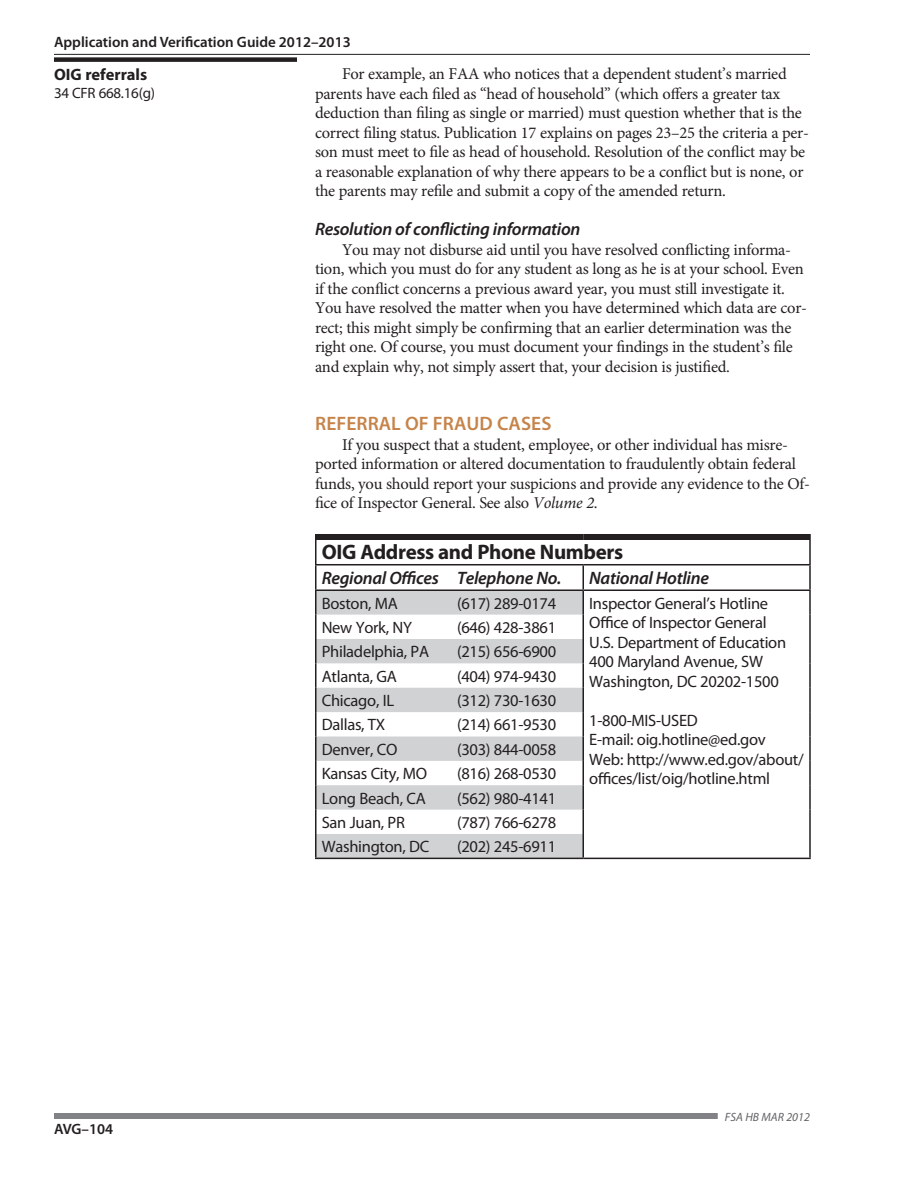
<style>
.page{position:relative;width:918px;height:1188px;background:#fff}
.page>*{position:absolute;margin:0;border:0;box-sizing:border-box;transform-origin:0 0}
.Subhead_2{font:700 21px "Myriad Pro";letter-spacing:-.015em;color:#231f20}
.Subhead{font:600 19.5px "Myriad Pro";letter-spacing:.005em;color:#c6844a}
.Subhead_2-2{font:italic 600 18px "Myriad Pro";letter-spacing:-.015em;color:#231f20}
.Body_Text{font:16.5px/19.5px "Minion Pro";letter-spacing:-.015em;color:#231f20}
.Subhead_2-3{font:16.5px/19.5px "Myriad Pro";letter-spacing:-.015em;color:#231f20}
.sidebar_title{font:700 16.5px "Myriad Pro";color:#231f20}
.t1{font:600 15px "Myriad Pro";color:#231f20}
.sidebar_text{font:15px "Myriad Pro";letter-spacing:-.015em;color:#231f20}
.t2{font:italic 12px "Myriad Pro";color:#636366}
.s1{font-style:italic}
</style>
<div class="page">
<hr style="left:54px;top:54px;width:756px;height:1px;background:#231f20">
<div style="left:54px;top:1113px;width:664px;height:6px;background:#808285"></div>
<svg style="left:316px;top:591px;width:267px;height:267px;fill:#d1d2d4"></svg>
<hr style="left:809px;top:565px;width:2px;height:24px;background:#231f20">
<hr style="left:315px;top:589px;width:136px;height:2px;background:#231f20">
<hr style="left:451px;top:589px;width:132px;height:2px;background:#231f20">
<hr style="left:583px;top:589px;width:228px;height:2px;background:#231f20">
<hr style="left:809px;top:591px;width:2px;height:24px;background:#231f20">
<hr style="left:809px;top:615px;width:2px;height:24px;background:#231f20">
<hr style="left:809px;top:639px;width:2px;height:24px;background:#231f20">
<hr style="left:809px;top:663px;width:2px;height:25px;background:#231f20">
<hr style="left:809px;top:688px;width:2px;height:24px;background:#231f20">
<hr style="left:809px;top:712px;width:2px;height:24px;background:#231f20">
<hr style="left:809px;top:736px;width:2px;height:25px;background:#231f20">
<hr style="left:809px;top:761px;width:2px;height:24px;background:#231f20">
<hr style="left:809px;top:785px;width:2px;height:25px;background:#231f20">
<hr style="left:809px;top:810px;width:2px;height:24px;background:#231f20">
<svg style="left:583px;top:565px;width:1px;height:293px"></svg>
<hr style="left:809px;top:834px;width:2px;height:24px;background:#231f20">
<hr style="left:315px;top:858px;width:136px;height:1px;background:#231f20">
<hr style="left:451px;top:858px;width:132px;height:1px;background:#231f20">
<hr style="left:583px;top:858px;width:228px;height:1px;background:#231f20">
<div style="left:315px;top:534px;width:136px;height:6px;background:#231f20"></div>
<div style="left:451px;top:534px;width:132px;height:6px;background:#231f20"></div>
<div style="left:583px;top:534px;width:228px;height:6px;background:#231f20"></div>
<svg style="left:315px;top:540px;width:1px;height:318px"></svg>
<hr style="left:809px;top:540px;width:2px;height:24px;background:#231f20">
<hr style="left:315px;top:564px;width:136px;height:1px;background:#231f20">
<hr style="left:451px;top:564px;width:132px;height:1px;background:#231f20">
<hr style="left:583px;top:564px;width:228px;height:1px;background:#231f20">
<div style="left:54px;top:57px;width:243px;height:5px;background:#231f20"></div>
<p class="t1" style="left:54px;top:33px;width:298px">Application and Verification Guide 2012–2013</p>
<p class="sidebar_title" style="left:54px;top:64px;width:95px">OIG referrals</p>
<p class="sidebar_text" style="left:54px;top:84px;width:103px">34 CFR 668.16(g)</p>
<p class="t1" style="left:54px;top:1119px;width:61px">AVG–104</p>
<p class="Body_Text" style="left:315px;top:65px;width:495px;text-indent:27px">For example, an FAA who notices that a dependent student’s married parents have each filed as “head of household” (which offers a greater tax deduction than filing as single or married) must question whether that is the correct filing status. Publication 17 explains on pages 23–25 the criteria a per&shy;son must meet to file as head of household. Resolution of the conflict may be a reasonable explanation of why there appears to be a conflict but is none, or the parents may refile and submit a copy of the amended return.</p>
<p class="Subhead_2-2" style="left:315px;top:218px;width:267px">Resolution of conflicting information</p>
<p class="Body_Text" style="left:315px;top:240px;width:494px;text-indent:27px">You may not disburse aid until you have resolved conflicting informa&shy;tion, which you must do for any student as long as he is at your school. Even if the conflict concerns a previous award year, you must still investigate it.<br>You have resolved the matter when you have determined which data are cor&shy;rect; this might simply be confirming that an earlier determination was the right one. Of course, you must document your findings in the student’s file and explain why, not simply assert that, your decision is justified.</p>
<p class="Subhead" style="left:315px;top:412px;width:238px">REFERRAL OF FRAUD CASES</p>
<p class="Body_Text" style="left:315px;top:435px;width:497px;text-indent:27px">If you suspect that a student, employee, or other individual has misre&shy;ported information or altered documentation to fraudulently obtain federal funds, you should report your suspicions and provide any evidence to the Of&shy;fice of Inspector General. See also <span class="s1">Volume 2</span>.</p>
<p class="Subhead_2" style="left:322px;top:538px;width:303px">OIG Address and Phone Numbers</p>
<p class="Subhead_2-2" style="left:322px;top:567px;width:119px">Regional Offices</p>
<p class="Subhead_2-2" style="left:457px;top:567px;width:106px">Telephone No.</p>
<p class="Subhead_2-2" style="left:589px;top:567px;width:121px">National Hotline</p>
<p class="Subhead_2-3" style="left:322px;top:593px;width:78px">Boston, MA</p>
<p class="Subhead_2-3" style="left:457px;top:593px;width:101px">(617) 289-0174</p>
<p class="Subhead_2-3" style="left:589px;top:593px;width:180px">Inspector General’s Hotline</p>
<p class="Subhead_2-3" style="left:589px;top:613px;width:179px">Office of Inspector General</p>
<p class="Subhead_2-3" style="left:589px;top:632px;width:198px">U.S. Department of Education</p>
<p class="Subhead_2-3" style="left:589px;top:652px;width:175px">400 Maryland Avenue, SW</p>
<p class="Subhead_2-3" style="left:589px;top:671px;width:191px">Washington, DC 20202-1500</p>
<p class="Subhead_2-3" style="left:589px;top:710px;width:110px">1-800-MIS-USED</p>
<p class="Subhead_2-3" style="left:589px;top:730px;width:178px">E-mail: oig.hotline@ed.gov</p>
<p class="Subhead_2-3" style="left:589px;top:749px;width:216px">Web: http://www.ed.gov/about/ offices/list/oig/hotline.html</p>
<p class="Subhead_2-3" style="left:322px;top:617px;width:92px">New York, NY</p>
<p class="Subhead_2-3" style="left:457px;top:617px;width:101px">(646) 428-3861</p>
<p class="Subhead_2-3" style="left:322px;top:642px;width:109px">Philadelphia, PA</p>
<p class="Subhead_2-3" style="left:457px;top:642px;width:101px">(215) 656-6900</p>
<p class="Subhead_2-3" style="left:322px;top:666px;width:77px">Atlanta, GA</p>
<p class="Subhead_2-3" style="left:457px;top:666px;width:101px">(404) 974-9430</p>
<p class="Subhead_2-3" style="left:322px;top:691px;width:74px">Chicago, IL</p>
<p class="Subhead_2-3" style="left:457px;top:691px;width:101px">(312) 730-1630</p>
<p class="Subhead_2-3" style="left:322px;top:715px;width:65px">Dallas, TX</p>
<p class="Subhead_2-3" style="left:457px;top:715px;width:101px">(214) 661-9530</p>
<p class="Subhead_2-3" style="left:322px;top:739px;width:77px">Denver, CO</p>
<p class="Subhead_2-3" style="left:457px;top:739px;width:101px">(303) 844-0058</p>
<p class="Subhead_2-3" style="left:322px;top:764px;width:107px">Kansas City, MO</p>
<p class="Subhead_2-3" style="left:457px;top:764px;width:101px">(816) 268-0530</p>
<p class="Subhead_2-3" style="left:322px;top:788px;width:106px">Long Beach, CA</p>
<p class="Subhead_2-3" style="left:457px;top:788px;width:101px">(562) 980-4141</p>
<p class="Subhead_2-3" style="left:322px;top:812px;width:85px">San Juan, PR</p>
<p class="Subhead_2-3" style="left:457px;top:812px;width:101px">(787) 766-6278</p>
<p class="Subhead_2-3" style="left:322px;top:837px;width:109px">Washington, DC</p>
<p class="Subhead_2-3" style="left:457px;top:837px;width:101px">(202) 245-6911</p>
<p class="t2" style="left:725px;top:1109px;width:87px">FSA HB MAR 2012</p>
</div>
